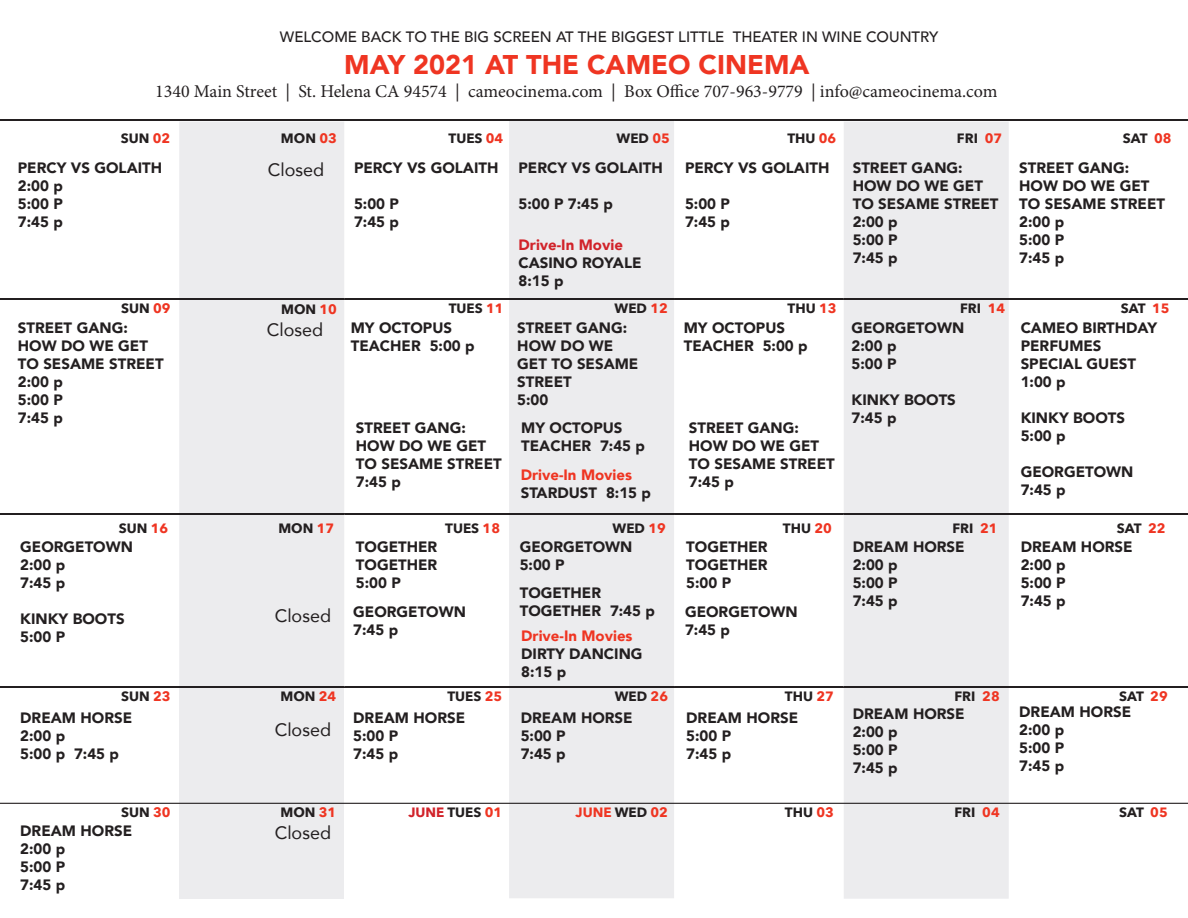
<style>
.page{position:relative;width:1188px;height:918px;background:#fff}
.page>*{position:absolute;margin:0;border:0;box-sizing:border-box;transform-origin:0 0}
.t1{font:900 27px "Avenir";color:#ef3522}
.t2{font:18px "Minion Pro";color:#231f20}
.t3{font:18px "Avenir";color:#231f20}
.t4{font:900 15px/18px "Avenir";color:#231f20}
.t5{font:500 15px "Avenir";color:#231f20}
.t6{font:900 15px "Avenir";color:#ef3522}
.t7{font:900 15px "Avenir";color:#d1232a}
.t8{font:700 13.5px "Avenir Next";color:#231f20}
.t9{font:700 13.5px "Avenir Next";color:#d1232a}
.t10{font:700 13.5px "Avenir Next";color:#ef3522}
.s1{color:#ef3522}
.s2{color:#231f20}
</style>
<div class="page">
<hr style="left:0;top:119px;width:1188px;height:2px;background:#231f20">
<hr style="left:0;top:299px;width:1188px;height:1px;background:#231f20">
<hr style="left:0;top:513px;width:1188px;height:1px;background:#231f20">
<hr style="left:0;top:687px;width:1188px;height:1px;background:#231f20">
<div style="left:179px;top:122px;width:165px;height:565px;background:#ececee"></div>
<hr style="left:179px;top:299px;width:165px;height:1px;background:#231f20">
<hr style="left:179px;top:513px;width:165px;height:1px;background:#231f20">
<div style="left:179px;top:688px;width:165px;height:211px;background:#ececee"></div>
<div style="left:509px;top:121px;width:165px;height:777px;background:#ececee"></div>
<hr style="left:509px;top:299px;width:165px;height:1px;background:#231f20">
<hr style="left:509px;top:513px;width:165px;height:1px;background:#231f20">
<hr style="left:509px;top:687px;width:165px;height:1px;background:#231f20">
<div style="left:844px;top:122px;width:165px;height:777px;background:#ececee"></div>
<hr style="left:844px;top:299px;width:165px;height:1px;background:#231f20">
<hr style="left:844px;top:513px;width:165px;height:1px;background:#231f20">
<hr style="left:844px;top:687px;width:165px;height:1px;background:#231f20">
<hr style="left:0;top:803px;width:1188px;height:1px;background:#231f20">
<p class="t5" style="left:280px;top:24px;width:660px">WELCOME BACK TO THE BIG SCREEN AT THE BIGGEST LITTLE THEATER IN WINE COUNTRY</p>
<h1 class="t1" style="left:344px;top:42px;width:467px">MAY 2021 AT THE CAMEO CINEMA</h1>
<p class="t2" style="left:155px;top:79px;width:844px">1340 Main Street | St. Helena CA 94574 | cameocinema.com | Box Office 707-963-9779 | info@cameocinema.com</p>
<p class="t8" style="left:121px;top:127px;width:51px">SUN <span class="s1">02</span></p>
<p class="t8" style="left:281px;top:127px;width:57px">MON <span class="s1">03</span></p>
<p class="t8" style="left:449px;top:127px;width:56px">TUES <span class="s1">04</span></p>
<p class="t8" style="left:617px;top:127px;width:55px">WED <span class="s1">05</span></p>
<p class="t8" style="left:787px;top:127px;width:50px">THU <span class="s1">06</span></p>
<p class="t8" style="left:957px;top:127px;width:47px">FRI <span class="s1">07</span></p>
<p class="t8" style="left:1123px;top:127px;width:50px">SAT <span class="s1">08</span></p>
<p class="t4" style="left:18px;top:158px;width:146px">PERCY VS GOLAITH<br>2:00 p<br>5:00 P<br>7:45 p</p>
<p class="t4" style="left:354px;top:158px;width:146px">PERCY VS GOLAITH</p>
<p class="t3" style="left:268px;top:155px;width:58px">Closed</p>
<p class="t4" style="left:354px;top:194px;width:46px">5:00 P<br>7:45 p</p>
<p class="t4" style="left:519px;top:158px;width:146px">PERCY VS GOLAITH</p>
<p class="t4" style="left:519px;top:194px;width:96px">5:00 P 7:45 p</p>
<p class="t7" style="left:519px;top:232px;width:106px">Drive-In Movie</p>
<p class="t4" style="left:519px;top:253px;width:125px">CASINO ROYALE<br>8:15 p</p>
<p class="t4" style="left:685px;top:158px;width:146px">PERCY VS GOLAITH</p>
<p class="t4" style="left:685px;top:194px;width:46px">5:00 P<br>7:45 p</p>
<p class="t4" style="left:853px;top:158px;width:147px">STREET GANG:<br>HOW DO WE GET<br>TO SESAME STREET<br>2:00 p<br>5:00 P<br>7:45 p</p>
<p class="t4" style="left:1019px;top:158px;width:147px">STREET GANG:<br>HOW DO WE GET<br>TO SESAME STREET<br>2:00 p<br>5:00 P<br>7:45 p</p>
<p class="t8" style="left:121px;top:297px;width:51px">SUN <span class="s1">09</span></p>
<p class="t8" style="left:281px;top:298px;width:57px">MON <span class="s1">10</span></p>
<p class="t8" style="left:449px;top:297px;width:56px">TUES <span class="s1">11</span></p>
<p class="t8" style="left:615px;top:297px;width:55px">WED <span class="s1">12</span></p>
<p class="t8" style="left:788px;top:297px;width:50px">THU <span class="s1">13</span></p>
<p class="t8" style="left:960px;top:297px;width:47px">FRI <span class="s1">14</span></p>
<p class="t8" style="left:1121px;top:297px;width:50px">SAT <span class="s1">15</span></p>
<p class="t4" style="left:18px;top:318px;width:147px">STREET GANG:<br>HOW DO WE GET<br>TO SESAME STREET<br>2:00 p<br>5:00 P<br>7:45 p</p>
<p class="t3" style="left:267px;top:315px;width:58px">Closed</p>
<p class="t4" style="left:351px;top:318px;width:125px">MY OCTOPUS<br>TEACHER 5:00 p</p>
<p class="t4" style="left:356px;top:419px;width:147px">STREET GANG:<br>HOW DO WE GET<br>TO SESAME STREET<br>7:45 p</p>
<p class="t4" style="left:517px;top:318px;width:123px">STREET GANG:<br>HOW DO WE<br>GET TO SESAME<br>STREET<br>5:00</p>
<p class="t4" style="left:521px;top:419px;width:125px">MY OCTOPUS<br>TEACHER 7:45 p</p>
<p class="t6" style="left:521px;top:462px;width:113px">Drive-In Movies</p>
<p class="t4" style="left:521px;top:483px;width:132px">STARDUST 8:15 p</p>
<p class="t4" style="left:684px;top:318px;width:125px">MY OCTOPUS<br>TEACHER 5:00 p</p>
<p class="t4" style="left:852px;top:318px;width:114px">GEORGETOWN<br>2:00 p<br>5:00 P</p>
<p class="t4" style="left:852px;top:390px;width:106px">KINKY BOOTS<br>7:45 p</p>
<p class="t4" style="left:689px;top:419px;width:147px">STREET GANG:<br>HOW DO WE GET<br>TO SESAME STREET<br>7:45 p</p>
<p class="t4" style="left:1021px;top:318px;width:138px">CAMEO BIRTHDAY<br>PERFUMES<br>SPECIAL GUEST<br>1:00 p</p>
<p class="t4" style="left:1021px;top:408px;width:106px">KINKY BOOTS<br>5:00 p</p>
<p class="t4" style="left:1021px;top:462px;width:114px">GEORGETOWN<br>7:45 p</p>
<p class="t8" style="left:119px;top:517px;width:51px">SUN <span class="s1">16</span></p>
<p class="t8" style="left:278px;top:517px;width:57px">MON <span class="s1">17</span></p>
<p class="t8" style="left:445px;top:517px;width:56px">TUES <span class="s1">18</span></p>
<p class="t8" style="left:613px;top:517px;width:55px">WED <span class="s1">19</span></p>
<p class="t8" style="left:783px;top:517px;width:50px">THU <span class="s1">20</span></p>
<p class="t8" style="left:952px;top:517px;width:47px">FRI <span class="s1">21</span></p>
<p class="t8" style="left:1117px;top:516px;width:50px">SAT <span class="s1">22</span></p>
<p class="t4" style="left:20px;top:537px;width:114px">GEORGETOWN<br>2:00 p<br>7:45 p</p>
<p class="t4" style="left:20px;top:609px;width:106px">KINKY BOOTS<br>5:00 P</p>
<p class="t4" style="left:353px;top:603px;width:114px">GEORGETOWN<br>7:45 p</p>
<p class="t4" style="left:356px;top:537px;width:83px;text-align:justify">TOGETHER TOGETHER 5:00 P</p>
<p class="t3" style="left:275px;top:602px;width:58px">Closed</p>
<p class="t4" style="left:520px;top:537px;width:114px">GEORGETOWN<br>5:00 P</p>
<p class="t4" style="left:520px;top:584px;width:137px">TOGETHER<br>TOGETHER 7:45 p</p>
<p class="t6" style="left:521px;top:623px;width:113px">Drive-In Movies</p>
<p class="t4" style="left:521px;top:645px;width:123px">DIRTY DANCING<br>8:15 p</p>
<p class="t4" style="left:686px;top:537px;width:83px;text-align:justify">TOGETHER TOGETHER 5:00 P</p>
<p class="t4" style="left:853px;top:537px;width:113px">DREAM HORSE<br>2:00 p<br>5:00 P<br>7:45 p</p>
<p class="t4" style="left:1021px;top:537px;width:113px">DREAM HORSE<br>2:00 p<br>5:00 P<br>7:45 p</p>
<p class="t4" style="left:685px;top:603px;width:114px">GEORGETOWN<br>7:45 p</p>
<p class="t8" style="left:121px;top:685px;width:51px">SUN <span class="s1">23</span></p>
<p class="t8" style="left:280px;top:685px;width:57px">MON <span class="s1">24</span></p>
<p class="t8" style="left:447px;top:685px;width:56px">TUES <span class="s1">25</span></p>
<p class="t8" style="left:615px;top:685px;width:55px">WED <span class="s1">26</span></p>
<p class="t8" style="left:785px;top:685px;width:50px">THU <span class="s1">27</span></p>
<p class="t8" style="left:955px;top:685px;width:47px">FRI <span class="s1">28</span></p>
<p class="t8" style="left:1119px;top:685px;width:50px">SAT <span class="s1">29</span></p>
<p class="t4" style="left:20px;top:708px;width:113px">DREAM HORSE<br>2:00 p<br>5:00 p 7:45 p</p>
<p class="t4" style="left:353px;top:708px;width:113px">DREAM HORSE<br>5:00 P<br>7:45 p</p>
<p class="t4" style="left:521px;top:708px;width:113px">DREAM HORSE<br>5:00 P<br>7:45 p</p>
<p class="t4" style="left:686px;top:708px;width:113px">DREAM HORSE<br>5:00 P<br>7:45 p</p>
<p class="t4" style="left:853px;top:705px;width:113px">DREAM HORSE<br>2:00 p<br>5:00 P<br>7:45 p</p>
<p class="t4" style="left:1019px;top:703px;width:113px">DREAM HORSE<br>2:00 p<br>5:00 P<br>7:45 p</p>
<p class="t3" style="left:275px;top:716px;width:58px">Closed</p>
<p class="t8" style="left:121px;top:801px;width:51px">SUN <span class="s1">30</span></p>
<p class="t8" style="left:280px;top:801px;width:57px">MON <span class="s1">31</span></p>
<p class="t9" style="left:408px;top:801px;width:95px">JUNE <span class="s2">TUES</span> <span class="s1">01</span></p>
<p class="t10" style="left:576px;top:801px;width:94px">JUNE <span class="s2">WED</span> 02</p>
<p class="t8" style="left:785px;top:801px;width:50px">THU <span class="s1">03</span></p>
<p class="t8" style="left:955px;top:801px;width:47px">FRI <span class="s1">04</span></p>
<p class="t8" style="left:1119px;top:801px;width:50px">SAT <span class="s1">05</span></p>
<p class="t4" style="left:20px;top:821px;width:113px">DREAM HORSE<br>2:00 p<br>5:00 P<br>7:45 p</p>
<p class="t3" style="left:275px;top:818px;width:58px">Closed</p>
</div>
